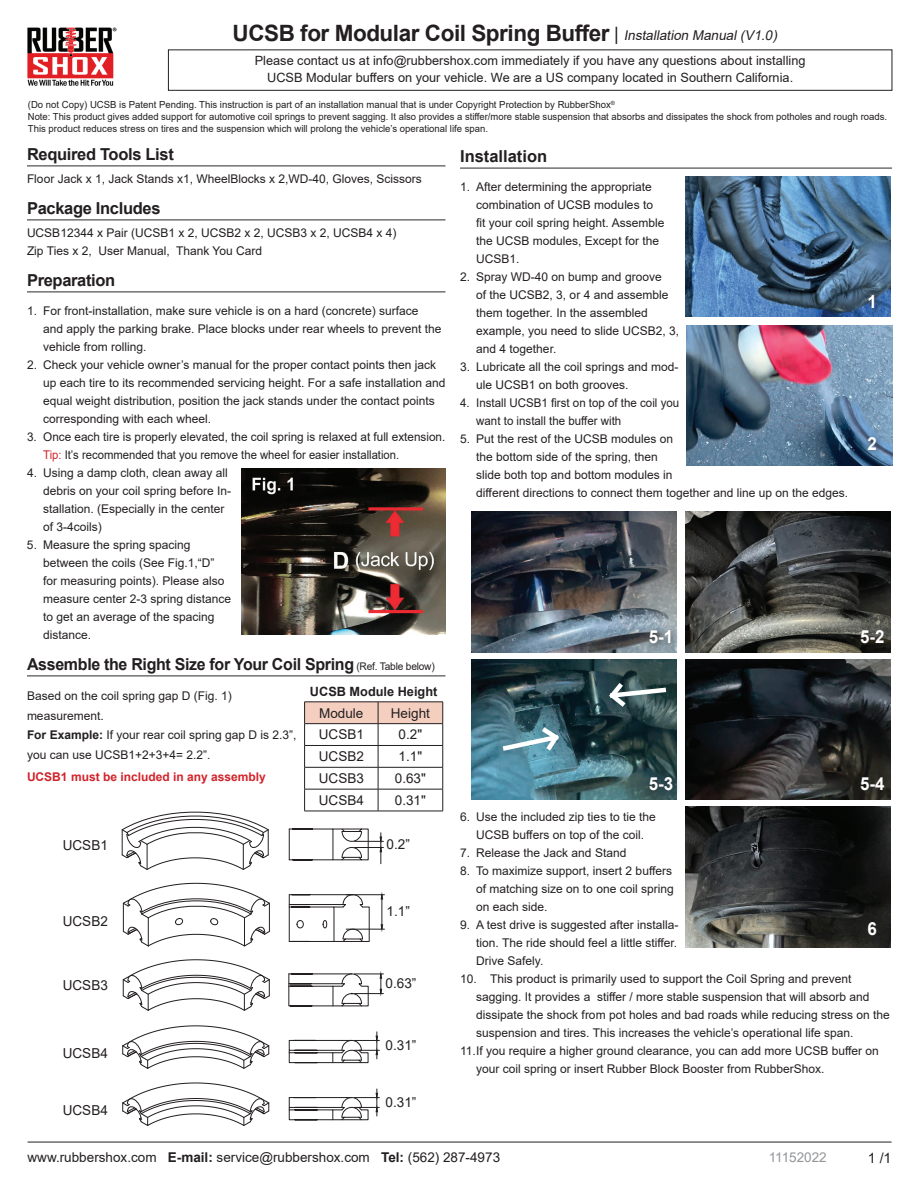
<style>
.page{position:relative;width:918px;height:1188px;background:#fff}
.page>*{position:absolute;margin:0;border:0;box-sizing:border-box;transform-origin:0 0}
.t1{font:700 22.5px "Arial";letter-spacing:-.02em;color:#231f20}
.t2{font:700 18px "Arial";color:#fff;scale:.94 1}
.t3{font:700 16.5px "Arial";letter-spacing:-.02em;color:#231f20}
.t4{font:700 16.5px "Arial";color:#231f20}
.t5{font:14.25px "Arial";color:#231f20}
.t6{font:13.65px "Arial";color:#231f20}
.t7{font:13.5px "Arial";color:#231f20}
.t8{font:13.5px "Arial";color:#939598}
.t9{font:12.75px/17.2px "Arial";color:#231f20;text-align:center}
.t10{font:700 12.75px "Arial";color:#231f20}
.t11{font:12px/18px "Arial";color:#231f20}
.t12{font:12px/18px "Arial";color:#231f20;scale:.96 1}
.t13{font:700 12px "Arial";color:#d1232a}
.t14{font:9.75px/12px "Arial";color:#231f20}
.s1{font-weight:400;font-size:18px}
.s2{font-weight:400;font-style:italic;font-size:13.5px}
.s3{color:#d1232a}
.s4{font-weight:400;font-size:10.5px}
.s5{font-weight:700}
</style>
<div class="page">
<hr style="left:27px;top:166px;width:419px;height:1px;background:#2b292a">
<hr style="left:27px;top:220px;width:419px;height:1px;background:#2b292a">
<hr style="left:27px;top:292px;width:419px;height:1px;background:#2b292a">
<hr style="left:27px;top:676px;width:419px;height:1px;background:#2b292a">
<img style="left:242px;top:469px;width:204px;height:165px">
<svg style="left:121px;top:811px;width:148px;height:59px"></svg>
<svg style="left:289px;top:828px;width:94px;height:36px"></svg>
<svg style="left:289px;top:895px;width:81px;height:47px"></svg>
<hr style="left:289px;top:894px;width:64px;height:1px;background:#231f20">
<svg style="left:123px;top:883px;width:147px;height:64px"></svg>
<hr style="left:346px;top:894px;width:38px;height:1px;background:#231f20">
<hr style="left:346px;top:929px;width:38px;height:1px;background:#231f20">
<svg style="left:380px;top:894px;width:3px;height:36px"></svg>
<svg style="left:122px;top:959px;width:148px;height:52px"></svg>
<svg style="left:288px;top:973px;width:95px;height:34px"></svg>
<svg style="left:122px;top:1025px;width:148px;height:44px"></svg>
<svg style="left:289px;top:1032px;width:90px;height:32px"></svg>
<svg style="left:122px;top:1082px;width:148px;height:44px"></svg>
<svg style="left:289px;top:1089px;width:90px;height:32px"></svg>
<svg style="left:304px;top:702px;width:140px;height:109px"></svg>
<hr style="left:304px;top:811px;width:74px;height:1px;background:#231f20">
<hr style="left:378px;top:811px;width:65px;height:1px;background:#231f20">
<hr style="left:460px;top:168px;width:432px;height:1px;background:#2b292a">
<img style="left:687px;top:326px;width:205px;height:140px">
<img style="left:686px;top:176px;width:205px;height:141px">
<img style="left:472px;top:659px;width:205px;height:141px">
<img style="left:685px;top:659px;width:206px;height:141px">
<img style="left:685px;top:512px;width:206px;height:140px">
<img style="left:472px;top:512px;width:205px;height:140px">
<img style="left:686px;top:807px;width:205px;height:140px">
<svg style="left:498px;top:723px;width:65px;height:33px"></svg>
<svg style="left:605px;top:678px;width:66px;height:33px"></svg>
<div style="left:863px;top:288px;width:21px;height:28px;background:#231f20;opacity:.75"></div>
<div style="left:862px;top:431px;width:23px;height:28px;background:#231f20;opacity:.75"></div>
<div style="left:855px;top:623px;width:38px;height:29px;background:#231f20;opacity:.75"></div>
<div style="left:643px;top:623px;width:37px;height:29px;background:#231f20;opacity:.75"></div>
<div style="left:855px;top:771px;width:39px;height:28px;background:#231f20;opacity:.75"></div>
<div style="left:643px;top:771px;width:39px;height:28px;background:#231f20;opacity:.75"></div>
<div style="left:862px;top:916px;width:24px;height:28px;background:#231f20"></div>
<hr style="left:28px;top:1142px;width:864px;height:1px;background:#231f20">
<img style="left:28px;top:27px;width:89px;height:59px">
<div style="left:168px;top:49px;width:724px;height:42px;border:1px solid #231f20"></div>
<h1 class="t1" style="left:233px;top:18px;width:549px">UCSB for Modular Coil Spring Buffer <span class="s1">|</span> <span class="s2">Installation Manual(V1.0)</span></h1>
<p class="t9" style="left:255px;top:51px;width:552px">Please contact us at info@rubbershox.com immediately if you have any questions about installing<br>UCSB Modular buffers on your vehicle. We are a US company located in Southern California.</p>
<p class="t14" style="left:28px;top:99px;width:861px">(Do not Copy) UCSB is Patent Pending. This instruction is part of an installation manual that is under Copyright Protection by RubberShox<sup>®<br></sup>Note: This product gives added support for automotive coil springs to prevent sagging. It also provides a stiffer/more stable suspension that absorbs and dissipates the shock from potholes and rough roads.<br>This product reduces stress on tires and the suspension which will prolong the vehicle’s operational life span.</p>
<h3 class="t3" style="left:27px;top:143px;width:148px">Required Tools List</h3>
<p class="t11" style="left:27px;top:169px;width:396px">Floor Jack x 1, Jack Stands x1, WheelBlocks x 2,WD-40, Gloves, Scissors</p>
<h3 class="t3" style="left:27px;top:197px;width:135px">Package Includes</h3>
<p class="t11" style="left:27px;top:223px;width:371px">UCSB12344 x Pair (UCSB1 x 2, UCSB2 x 2, UCSB3 x 2, UCSB4 x 4)<br>Zip Ties x 2, User Manual, Thank You Card</p>
<h3 class="t3" style="left:27px;top:269px;width:90px">Preparation</h3>
<p class="t11" style="left:43px;top:301px;width:400px;text-indent:-16px">1. For front-installation, make sure vehicle is on a hard (concrete) surface and apply the parking brake. Place blocks under rear wheels to prevent the vehicle from rolling.</p>
<p class="t11" style="left:43px;top:355px;width:404px;text-indent:-16px">2. Check your vehicle owner’s manual for the proper contact points then jack up each tire to its recommended servicing height. For a safe installation and equal weight distribution, position the jack stands under the contact points corresponding with each wheel.</p>
<p class="t11" style="left:43px;top:427px;width:404px;text-indent:-16px">3. Once each tire is properly elevated, the coil spring is relaxed at full extension.<br><span class="s3">Tip:</span> It’s recommended that you remove the wheel for easier installation.</p>
<p class="t11" style="left:43px;top:463px;width:190px;text-indent:-16px">4. Using a damp cloth, clean away all debris on your coil spring before In&shy;stallation. (Especially in the center of 3-4coils)</p>
<p class="t11" style="left:43px;top:535px;width:190px;text-indent:-16px">5. Measure the spring spacing between the coils (See Fig.1,“D” for measuring points). Please also measure center 2-3 spring distance to get an average of the spacing distance.</p>
<h3 class="t3" style="left:27px;top:653px;width:409px">Assemble the Right Size for Your Coil Spring <span class="s4">(Ref. Table below)</span></h3>
<p class="t11" style="left:27px;top:686px;width:271px;line-height:19.5px">Based on the coil spring gap D (Fig. 1) measurement.<br><span class="s5">For Example:</span> If your rear coil spring gap D is 2.3”, you can use UCSB1+2+3+4= 2.2”.</p>
<p class="t13" style="left:27px;top:769px;width:240px">UCSB1 must be included in any assembly</p>
<p class="t10" style="left:310px;top:682px;width:129px">UCSB Module Height</p>
<p class="t7" style="left:319px;top:704px;width:46px">Module</p>
<p class="t7" style="left:391px;top:704px;width:41px">Height</p>
<p class="t7" style="left:319px;top:725px;width:47px">UCSB1</p>
<p class="t7" style="left:399px;top:725px;width:25px">0.2"</p>
<p class="t7" style="left:319px;top:747px;width:47px">UCSB2</p>
<p class="t7" style="left:399px;top:747px;width:25px">1.1"</p>
<p class="t7" style="left:319px;top:769px;width:47px">UCSB3</p>
<p class="t7" style="left:395px;top:769px;width:33px">0.63"</p>
<p class="t7" style="left:319px;top:791px;width:47px">UCSB4</p>
<p class="t7" style="left:395px;top:791px;width:33px">0.31"</p>
<p class="t6" style="left:63px;top:836px;width:47px">UCSB1</p>
<p class="t6" style="left:387px;top:835px;width:25px">0.2”</p>
<p class="t6" style="left:63px;top:912px;width:47px">UCSB2</p>
<p class="t6" style="left:387px;top:901px;width:25px">1.1”</p>
<p class="t6" style="left:63px;top:976px;width:47px">UCSB3</p>
<p class="t6" style="left:386px;top:974px;width:32px">0.63”</p>
<p class="t6" style="left:63px;top:1044px;width:47px">UCSB4</p>
<p class="t6" style="left:63px;top:1101px;width:47px">UCSB4</p>
<p class="t6" style="left:386px;top:1036px;width:32px">0.31”</p>
<p class="t6" style="left:386px;top:1093px;width:32px">0.31”</p>
<h3 class="t4" style="left:460px;top:145px;width:89px">Installation</h3>
<p class="t11" style="left:476px;top:178px;width:190px;text-indent:-16px">1. After determining the appropriate combination of UCSB modules to fit your coil spring height. Assemble the UCSB modules, Except for the<br>UCSB1.</p>
<p class="t11" style="left:476px;top:268px;width:204px;text-indent:-16px">2. Spray WD-40 on bump and groove<br>of the UCSB2, 3, or 4 and assemble them together. In the assembled example, you need to slide UCSB2, 3, and 4 together.</p>
<p class="t11" style="left:476px;top:358px;width:204px;text-indent:-16px">3. Lubricate all the coil springs and mod&shy;ule UCSB1 on both grooves.</p>
<p class="t12" style="left:476px;top:394px;width:213px;text-indent:-16px">4. Install UCSB1 first on top of the coil you want to install the buffer with</p>
<p class="t11" style="left:476px;top:430px;width:373px;text-indent:-16px">5. Put the rest of the UCSB modules on<br>the bottom side of the spring, then<br>slide both top and bottom modules in<br>different directions to connect them together and line up on the edges.</p>
<h2 class="t2" style="left:868px;top:289px;width:12px">1</h2>
<h2 class="t2" style="left:868px;top:431px;width:12px">2</h2>
<h2 class="t2" style="left:649px;top:624px;width:28px">5-1</h2>
<h2 class="t2" style="left:860px;top:624px;width:28px">5-2</h2>
<h2 class="t2" style="left:649px;top:771px;width:28px">5-3</h2>
<h2 class="t2" style="left:860px;top:771px;width:28px">5-4</h2>
<p class="t11" style="left:460px;top:808px;width:197px;text-align:center">6. Use the included zip ties to tie the<br>UCSB buffers on top of the coil.</p>
<p class="t11" style="left:460px;top:844px;width:168px">7. Release the Jack and Stand</p>
<p class="t11" style="left:476px;top:862px;width:199px;text-indent:-16px">8. To maximize support, insert 2 buffers of matching size on to one coil spring on each side.</p>
<p class="t11" style="left:476px;top:916px;width:204px;text-align:justify;text-indent:-16px">9. A test drive is suggested after installa&shy;tion. The ride should feel a little stiffer.<br>Drive Safely.</p>
<p class="t11" style="left:460px;top:970px;width:393px">10. This product is primarily used to support the Coil Spring and prevent</p>
<p class="t11" style="left:476px;top:988px;width:395px">sagging. It provides a stiffer / more stable suspension that will absorb and</p>
<p class="t11" style="left:476px;top:1006px;width:415px">dissipate the shock from pot holes and bad roads while reducing stress on the</p>
<p class="t11" style="left:476px;top:1024px;width:379px">suspension and tires. This increases the vehicle’s operational life span.</p>
<p class="t11" style="left:460px;top:1042px;width:420px">11.If you require a higher ground clearance, you can add more UCSB buffer on</p>
<p class="t11" style="left:476px;top:1060px;width:350px">your coil spring or insert Rubber Block Booster from RubberShox.</p>
<h2 class="t2" style="left:868px;top:916px;width:12px">6</h2>
<p class="t7" style="left:28px;top:1148px;width:474px">www.rubbershox.com <span class="s5">E-mail:</span> service@rubbershox.com <span class="s5">Tel:</span> (562) 287-4973</p>
<p class="t8" style="left:769px;top:1148px;width:60px">11152022</p>
<p class="t5" style="left:868px;top:1148px;width:25px">1 /1</p>
</div>
